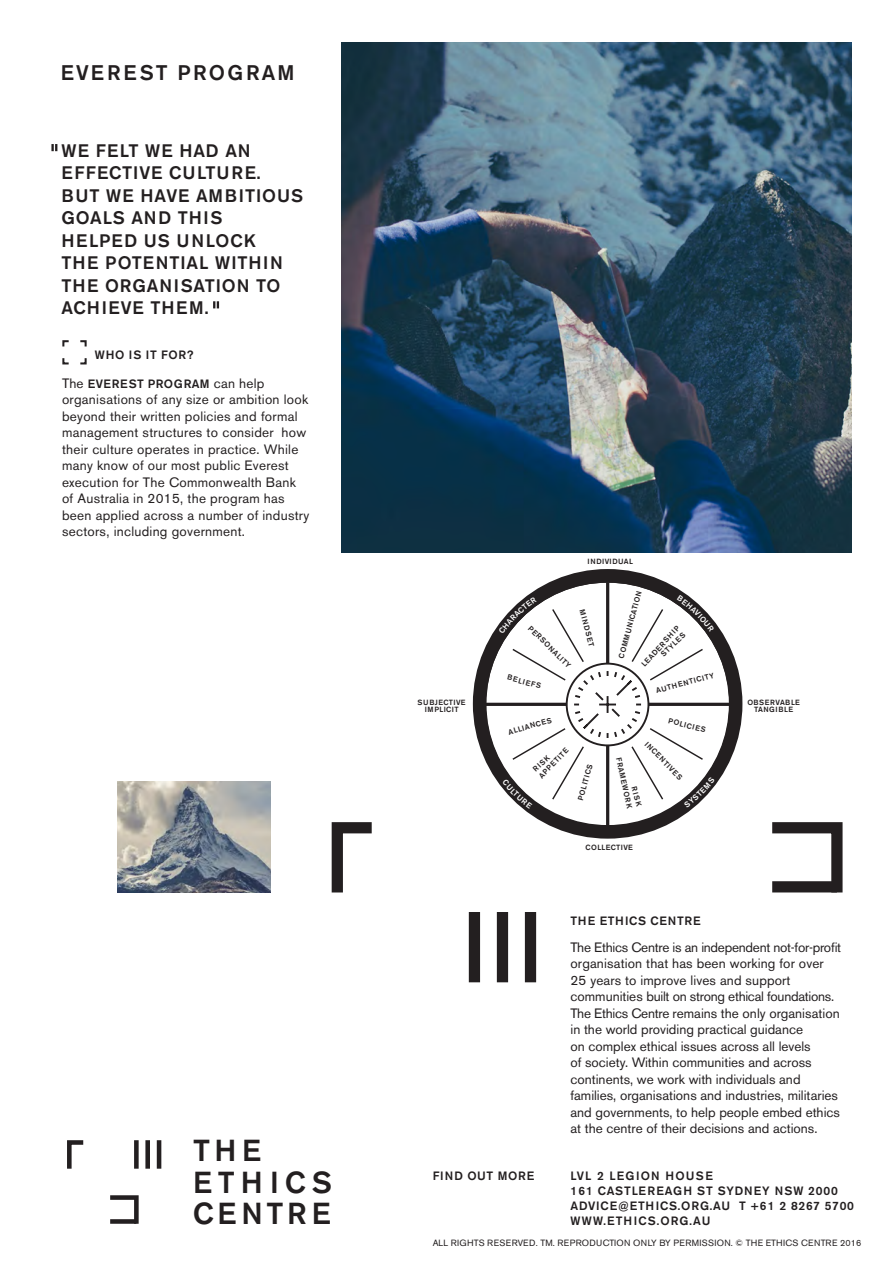
<style>
.page{position:relative;width:893px;height:1263px;background:#fff}
.page>*{position:absolute;margin:0;border:0;box-sizing:border-box;transform-origin:0 0}
.t1{font:500 30.15px/31.2px "Akzidenz Grotesk BE";letter-spacing:.18em;color:#231f20}
.t2{font:500 21px "Akzidenz Grotesk BE";letter-spacing:.11em;color:#231f20}
.t3{font:500 18px/22.5px "Akzidenz Grotesk BE";letter-spacing:.05em;color:#231f20}
.t4{font:13.5px/16.5px "Akzidenz Grotesk BE";color:#231f20}
.t5{font:13.5px/16.5px "Akzidenz Grotesk BE";letter-spacing:.02em;color:#231f20}
.t6{font:500 12px/15px "Akzidenz Grotesk BE";letter-spacing:.07em;color:#231f20}
.t7{font:500 12px "Akzidenz Grotesk BE";letter-spacing:.05em;color:#231f20}
.t8{font:500 12px "Akzidenz Grotesk BE";letter-spacing:.04em;color:#231f20}
.t9{font:500 12px "Akzidenz Grotesk BE";letter-spacing:.09em;color:#231f20}
.t10{font:9px "Akzidenz Grotesk BE";letter-spacing:.03em;color:#231f20}
.t11{font:500 7.5px/7.4px "Akzidenz Grotesk BE";letter-spacing:.05em;color:#231f20;text-align:center}
.s1{font-weight:400;font-size:13.5px}
</style>
<div class="page">
<svg style="left:772px;top:822px;width:71px;height:71px"></svg>
<div style="left:772px;top:881px;width:65px;height:11px;background:#231f20"></div>
<svg style="left:331px;top:822px;width:41px;height:71px"></svg>
<svg style="left:80px;top:340px;width:7px;height:7px"></svg>
<svg style="left:62px;top:358px;width:7px;height:7px"></svg>
<svg style="left:62px;top:340px;width:7px;height:7px"></svg>
<svg style="left:80px;top:358px;width:7px;height:7px"></svg>
<svg style="left:51px;top:144px;width:6px;height:7px"></svg>
<svg style="left:213px;top:301px;width:6px;height:7px"></svg>
<div style="left:525px;top:912px;width:11px;height:70px;background:#231f20"></div>
<div style="left:497px;top:912px;width:11px;height:70px;background:#231f20"></div>
<div style="left:469px;top:912px;width:11px;height:70px;background:#231f20"></div>
<img style="left:341px;top:43px;width:510px;height:510px">
<img style="left:118px;top:782px;width:153px;height:110px">
<svg style="left:67px;top:1140px;width:17px;height:29px"></svg>
<svg style="left:110px;top:1195px;width:29px;height:29px"></svg>
<div style="left:110px;top:1219px;width:26px;height:5px;background:#231f20"></div>
<hr style="left:157px;top:1140px;width:4px;height:29px;background:#231f20">
<div style="left:145px;top:1140px;width:5px;height:29px;background:#231f20"></div>
<div style="left:134px;top:1140px;width:5px;height:29px;background:#231f20"></div>
<div style="left:473px;top:569px;width:269px;height:270px;border:14px solid #231f20;border-radius:50%"></div>
<hr style="left:606px;top:745px;width:3px;height:81px;background:#231f20">
<hr style="left:606px;top:582px;width:3px;height:81px;background:#231f20">
<hr style="left:486px;top:703px;width:81px;height:3px;background:#231f20">
<hr style="left:648px;top:703px;width:82px;height:3px;background:#231f20">
<svg style="left:498px;top:595px;width:217px;height:213px"></svg>
<p class="t2" style="left:61px;top:60px;width:235px">EVEREST PROGRAM</p>
<p class="t3" style="left:61px;top:139px;width:243px">WE FELT WE HAD AN<br>EFFECTIVE CULTURE.<br>BUT WE HAVE AMBITIOUS<br>GOALS AND THIS<br>HELPED US UNLOCK<br>THE POTENTIAL WITHIN<br>THE ORGANISATION TO<br>ACHIEVE THEM.</p>
<p class="t7" style="left:95px;top:348px;width:100px">WHO IS IT FOR?</p>
<p class="t8" style="left:62px;top:376px;width:204px"><span class="s1">The</span> EVEREST PROGRAM <span class="s1">can help</span></p>
<p class="t5" style="left:62px;top:391px;width:249px">organisations of any size or ambition look beyond their written policies and formal management structures to consider how their culture operates in practice. While many know of our most public Everest execution for The Commonwealth Bank of Australia in 2015, the program has been applied across a number of industry sectors, including government.</p>
<p class="t1" style="left:193px;top:1135px;width:140px">THE<br>ETHICS<br>CENTRE</p>
<p class="t11" style="left:418px;top:699px;width:50px">SUBJECTIVE<br>IMPLICIT</p>
<p class="t11" style="left:588px;top:558px;width:47px">INDIVIDUAL</p>
<p class="t11" style="left:586px;top:609px;width:39px;rotate:75deg">MINDSET</p>
<p class="t11" style="left:532px;top:624px;width:58px;rotate:45deg">PERSONALITY</p>
<p class="t11" style="left:508px;top:673px;width:36px;rotate:15deg">BELIEFS</p>
<p class="t11" style="left:508px;top:728px;width:46px;rotate:-16deg">ALLIANCES</p>
<p class="t11" style="left:537px;top:774px;width:40px;rotate:-46deg">APPETITE</p>
<p class="t11" style="left:532px;top:767px;width:21px;rotate:-43deg">RISK</p>
<p class="t11" style="left:576px;top:799px;width:39px;rotate:-74deg">POLITICS</p>
<p class="t11" style="left:617px;top:657px;width:70px;rotate:-74deg">COMMUNICATION</p>
<p class="t11" style="left:640px;top:663px;width:54px;rotate:-47deg">LEADERSHIP</p>
<p class="t11" style="left:659px;top:652px;width:32px;rotate:-43deg">STYLES</p>
<p class="t11" style="left:655px;top:687px;width:61px;rotate:-15deg">AUTHENTICITY</p>
<p class="t11" style="left:669px;top:717px;width:40px;rotate:15deg">POLICIES</p>
<p class="t11" style="left:649px;top:740px;width:51px;rotate:45deg">INCENTIVES</p>
<p class="t11" style="left:622px;top:756px;width:53px;rotate:78deg">FRAMEWORK</p>
<p class="t11" style="left:638px;top:786px;width:21px;rotate:75deg">RISK</p>
<p class="t11" style="left:586px;top:843px;width:49px">COLLECTIVE</p>
<p class="t11" style="left:747px;top:698px;width:54px">OBSERVABLE<br>TANGIBLE</p>
<p class="t6" style="left:433px;top:1168px;width:103px">FIND OUT MORE</p>
<p class="t7" style="left:571px;top:913px;width:132px">THE ETHICS CENTRE</p>
<p class="t4" style="left:570px;top:938px;width:272px">The Ethics Centre is an independent not-for-profit organisation that has been working for over 25 years to improve lives and support communities built on strong ethical foundations.<br>The Ethics Centre remains the only organisation in the world providing practical guidance<br>on complex ethical issues across all levels<br>of society. Within communities and across continents, we work with individuals and families, organisations and industries, militaries and governments, to help people embed ethics at the centre of their decisions and actions.</p>
<p class="t6" style="left:570px;top:1168px;width:285px">LVL 2 LEGION HOUSE<br>161 CASTLEREAGH ST SYDNEY NSW 2000<br>ADVICE@ETHICS.ORG.AU T +61 2 8267 5700</p>
<p class="t9" style="left:570px;top:1213px;width:142px">WWW.ETHICS.ORG.AU</p>
<p class="t10" style="left:433px;top:1237px;width:430px">ALL RIGHTS RESERVED. TM. REPRODUCTION ONLY BY PERMISSION. © THE ETHICS CENTRE 2016</p>
</div>
